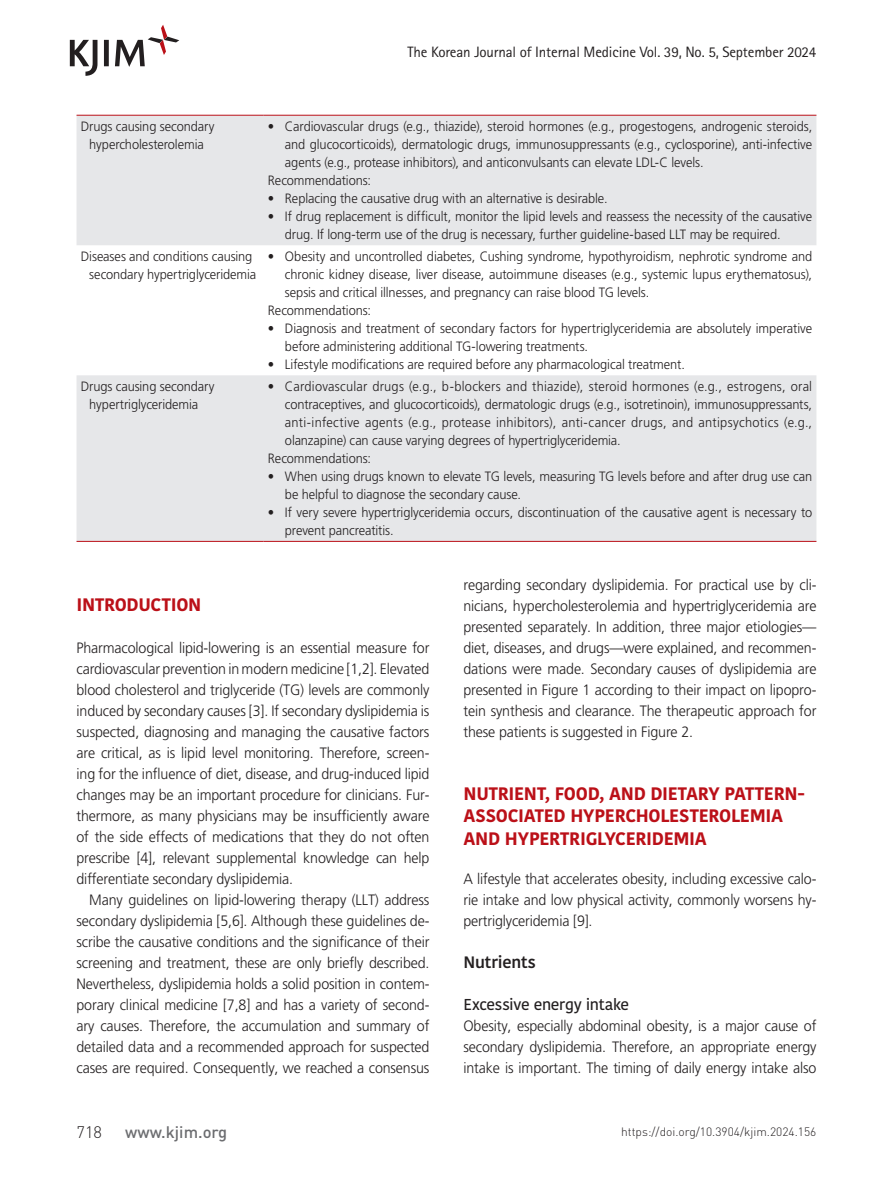
<style>
.page{position:relative;width:893px;height:1191px;background:#fff}
.page>*{position:absolute;margin:0;border:0;box-sizing:border-box;transform-origin:0 0}
.t1{font:700 18px/22.5px "Kohinoor Bangla";letter-spacing:-.015em;color:#bb1018}
.t2{font:500 16.5px "DIN Pro";color:#6c6d70}
.t3{font:600 16.5px "Kohinoor Bangla";letter-spacing:-.005em;color:#231f20}
.t4{font:300 16.5px "DIN Pro";color:#231f20}
.t5{font:500 15.75px "Kohinoor Bangla";letter-spacing:-.02em;color:#231f20}
.t6{font:300 15px/21px "Frutiger LT Std";letter-spacing:-.01em;color:#231f20;text-align:justify;scale:.95 1}
.t7{font:15px "Rotis Sans Serif Std";letter-spacing:-.01em;color:#231f20}
.t8{font:300 13.5px/18px "Frutiger LT Std";letter-spacing:-.005em;color:#231f20;scale:.95 1}
.t9{font:300 13.5px "Frutiger LT Std";letter-spacing:.025em;color:#231f20;scale:.95 1}
.t10{font:300 13.5px "Frutiger LT Std";letter-spacing:.02em;color:#231f20;scale:.95 1}
.t11{font:300 12px "DIN Pro";color:#231f20}
</style>
<div class="page">
<svg style="left:70px;top:25px;width:109px;height:51px"></svg>
<svg style="left:77px;top:116px;width:739px;height:425px;fill:#e6e7e9"></svg>
<hr style="left:77px;top:115px;width:187px;height:1px;background:#bb1018">
<hr style="left:264px;top:115px;width:552px;height:1px;background:#bb1018">
<hr style="left:77px;top:541px;width:187px;height:1px;background:#bb1018">
<hr style="left:264px;top:541px;width:552px;height:1px;background:#bb1018">
<p class="t7" style="left:407px;top:43px;width:410px">The Korean Journal of Internal Medicine Vol. 39, No. 5, September 2024</p>
<p class="t8" style="left:81px;top:117px;width:142px;text-align:center">Drugs causing secondary hypercholesterolemia</p>
<p class="t8" style="left:268px;top:117px;width:574px">• Cardiovascular drugs (e.g., thiazide), steroid hormones (e.g., progestogens, androgenic steroids,</p>
<p class="t8" style="left:285px;top:135px;width:557px">and glucocorticoids), dermatologic drugs, immunosuppressants (e.g., cyclosporine), anti-infective</p>
<p class="t8" style="left:285px;top:153px;width:442px">agents (e.g., protease inhibitors), and anticonvulsants can elevate LDL-C levels.</p>
<p class="t8" style="left:268px;top:171px;width:110px">Recommendations:</p>
<p class="t8" style="left:268px;top:189px;width:359px">• Replacing the causative drug with an alternative is desirable.</p>
<p class="t8" style="left:285px;top:207px;width:557px;text-indent:-17px">• If drug replacement is difficult, monitor the lipid levels and reassess the necessity of the causative drug. If long-term use of the drug is necessary, further guideline-based LLT may be required.</p>
<p class="t8" style="left:81px;top:247px;width:186px;text-align:right">Diseases and conditions causing secondary hypertriglyceridemia</p>
<p class="t8" style="left:268px;top:247px;width:574px">• Obesity and uncontrolled diabetes, Cushing syndrome, hypothyroidism, nephrotic syndrome and</p>
<p class="t8" style="left:285px;top:265px;width:556px">chronic kidney disease, liver disease, autoimmune diseases (e.g., systemic lupus erythematosus),</p>
<p class="t8" style="left:285px;top:283px;width:385px">sepsis and critical illnesses, and pregnancy can raise blood TG levels.</p>
<p class="t8" style="left:268px;top:301px;width:110px">Recommendations:</p>
<p class="t8" style="left:285px;top:319px;width:557px;text-indent:-17px">• Diagnosis and treatment of secondary factors for hypertriglyceridemia are absolutely imperative before administering additional TG-lowering treatments.</p>
<p class="t8" style="left:268px;top:355px;width:440px">• Lifestyle modifications are required before any pharmacological treatment.</p>
<p class="t8" style="left:81px;top:377px;width:142px;text-align:center">Drugs causing secondary hypertriglyceridemia</p>
<p class="t10" style="left:268px;top:378px;width:574px">• Cardiovascular drugs (e.g., b-blockers and thiazide), steroid hormones (e.g., estrogens, oral</p>
<p class="t8" style="left:285px;top:395px;width:557px">contraceptives, and glucocorticoids), dermatologic drugs (e.g., isotretinoin), immunosuppressants,</p>
<p class="t9" style="left:285px;top:414px;width:557px">anti-infective agents (e.g., protease inhibitors), anti-cancer drugs, and antipsychotics (e.g.,</p>
<p class="t8" style="left:285px;top:431px;width:355px">olanzapine) can cause varying degrees of hypertriglyceridemia.</p>
<p class="t8" style="left:268px;top:449px;width:110px">Recommendations:</p>
<p class="t8" style="left:285px;top:467px;width:557px;text-indent:-17px">• When using drugs known to elevate TG levels, measuring TG levels before and after drug use can be helpful to diagnose the secondary cause.</p>
<p class="t8" style="left:285px;top:503px;width:557px;text-indent:-17px">• If very severe hypertriglyceridemia occurs, discontinuation of the causative agent is necessary to prevent pancreatitis.</p>
<p class="t1" style="left:77px;top:592px;width:126px">INTRODUCTION</p>
<p class="t6" style="left:77px;top:637px;width:373px">Pharmacological lipid-lowering is an essential measure for cardiovascular prevention in modern medicine [1,2]. Elevated blood cholesterol and triglyceride (TG) levels are commonly induced by secondary causes [3]. If secondary dyslipidemia is suspected, diagnosing and managing the causative factors are critical, as is lipid level monitoring. Therefore, screen&shy;ing for the influence of diet, disease, and drug-induced lipid changes may be an important procedure for clinicians. Fur&shy;thermore, as many physicians may be insufficiently aware of the side effects of medications that they do not often prescribe [4], relevant supplemental knowledge can help differentiate secondary dyslipidemia.</p>
<p class="t6" style="left:77px;top:889px;width:373px;text-indent:13px">Many guidelines on lipid-lowering therapy (LLT) address secondary dyslipidemia [5,6]. Although these guidelines de&shy;scribe the causative conditions and the significance of their screening and treatment, these are only briefly described.<br>Nevertheless, dyslipidemia holds a solid position in contem&shy;porary clinical medicine [7,8] and has a variety of second&shy;ary causes. Therefore, the accumulation and summary of detailed data and a recommended approach for suspected cases are required. Consequently, we reached a consensus</p>
<p class="t4" style="left:77px;top:1120px;width:27px">718</p>
<p class="t2" style="left:125px;top:1120px;width:104px">www.kjim.org</p>
<p class="t6" style="left:463px;top:574px;width:373px">regarding secondary dyslipidemia. For practical use by cli&shy;nicians, hypercholesterolemia and hypertriglyceridemia are presented separately. In addition, three major etiologies— diet, diseases, and drugs—were explained, and recommen&shy;dations were made. Secondary causes of dyslipidemia are presented in Figure 1 according to their impact on lipopro&shy;tein synthesis and clearance. The therapeutic approach for these patients is suggested in Figure 2.</p>
<p class="t1" style="left:463px;top:781px;width:343px">NUTRIENT, FOOD, AND DIETARY PATTERN-<br>ASSOCIATED HYPERCHOLESTEROLEMIA<br>AND HYPERTRIGLYCERIDEMIA</p>
<p class="t6" style="left:463px;top:868px;width:373px">A lifestyle that accelerates obesity, including excessive calo&shy;rie intake and low physical activity, commonly worsens hy&shy;pertriglyceridemia [9].</p>
<p class="t3" style="left:463px;top:948px;width:74px">Nutrients</p>
<p class="t5" style="left:463px;top:991px;width:167px">Excessive energy intake</p>
<p class="t6" style="left:463px;top:1015px;width:373px">Obesity, especially abdominal obesity, is a major cause of secondary dyslipidemia. Therefore, an appropriate energy intake is important. The timing of daily energy intake also</p>
<p class="t11" style="left:621px;top:1123px;width:197px">https://doi.org/10.3904/kjim.2024.156</p>
</div>
